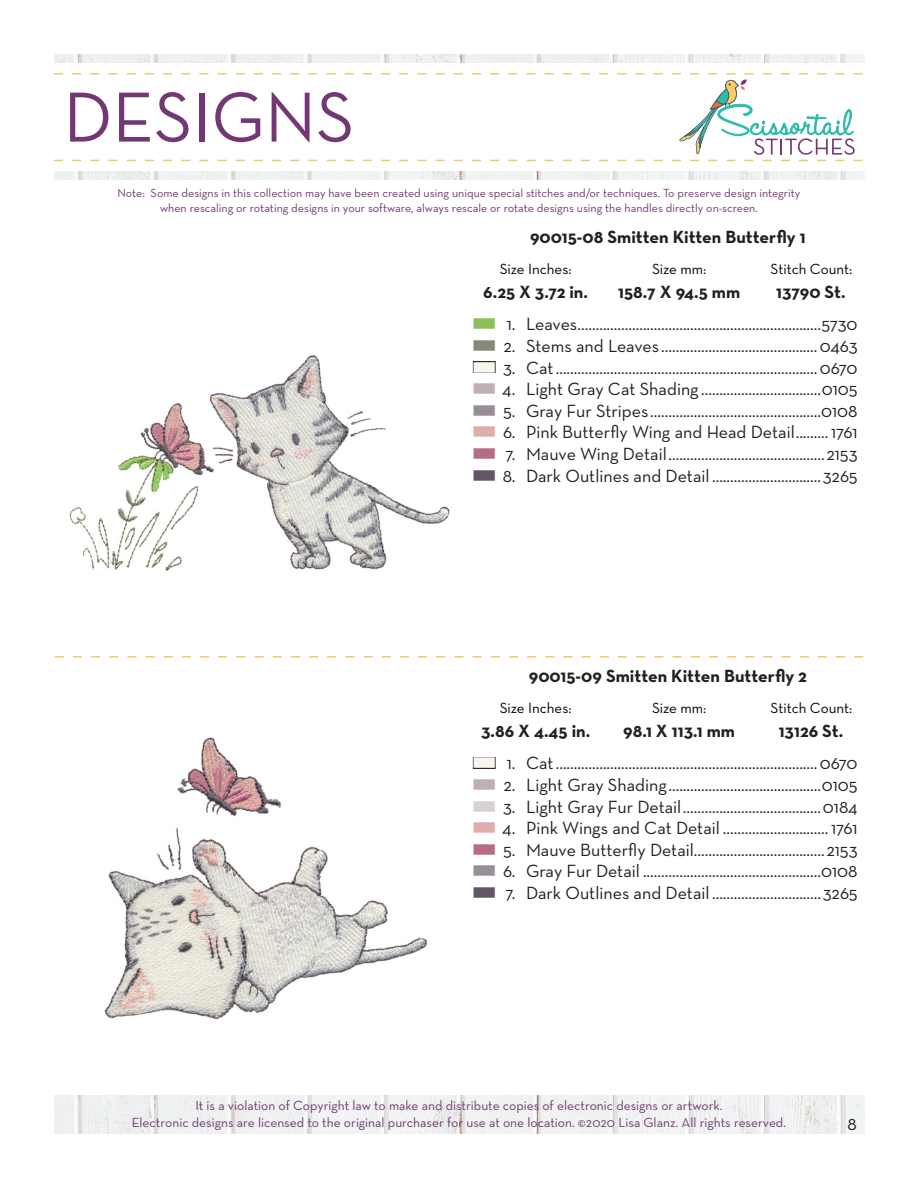
<style>
.page{position:relative;width:918px;height:1188px;background:#fff}
.page>*{position:absolute;margin:0;border:0;box-sizing:border-box;transform-origin:0 0}
.t1{font:72px "Neutra Text";color:#733873}
.t2{font:18px "Neutra Text";color:#231f20}
.t3{font:700 18px "Neutra Text";color:#231f20}
.t4{font:15px "Neutra Text";color:#040503}
.t5{font:13.5px "Neutra Text";color:#733873}
.t6{font:12px "Neutra Text";color:#733873}
.s1{color:#8ebf58}
.s2{color:#887}
.s3{color:#c0afb9}
.s4{color:#978f95}
.s5{color:#deaeab}
.s6{color:#b66d82}
.s7{color:#625565}
.s8{color:#d7d1d5}
</style>
<div class="page">
<img style="left:54px;top:1096px;width:810px;height:38px">
<img style="left:54px;top:54px;width:810px;height:126px">
<div style="left:29px;top:63px;width:863px;height:108px;background:#fff"></div>
<svg style="left:54px;top:73px;width:809px;height:88px"></svg>
<svg style="left:55px;top:656px;width:808px;height:2px"></svg>
<img style="left:69px;top:355px;width:381px;height:216px">
<img style="left:104px;top:737px;width:323px;height:283px">
<p class="t1" style="left:63px;top:73px;width:293px">DESIGNS</p>
<p class="t6" style="left:117px;top:186px;width:685px">Note: Some designs in this collection may have been created using unique special stitches and/or techniques. To preserve design integrity</p>
<p class="t6" style="left:160px;top:200px;width:599px">when rescaling or rotating designs in your software, always rescale or rotate designs using the handles directly on-screen.</p>
<p class="t3" style="left:530px;top:225px;width:277px">90015-08 Smitten Kitten Butterfly 1</p>
<p class="t4" style="left:500px;top:260px;width:73px">Size Inches:</p>
<p class="t4" style="left:652px;top:260px;width:56px">Size mm:</p>
<p class="t4" style="left:770px;top:260px;width:83px">Stitch Count:</p>
<p class="t3" style="left:483px;top:280px;width:106px">6.25 X 3.72 in.</p>
<p class="t3" style="left:618px;top:280px;width:124px">158.7 X 94.5 mm</p>
<p class="t3" style="left:776px;top:280px;width:71px">13790 St.</p>
<p class="t2" style="left:472px;top:313px;width:387px"><span class="s1">■</span> 1. Leaves...................................................................5730</p>
<p class="t2" style="left:472px;top:335px;width:387px"><span class="s2">■</span> 2. Stems and Leaves...........................................0463</p>
<p class="t2" style="left:472px;top:356px;width:387px">■ 3. Cat........................................................................0670</p>
<p class="t2" style="left:472px;top:378px;width:387px"><span class="s3">■</span> 4. Light Gray Cat Shading .................................0105</p>
<p class="t2" style="left:472px;top:400px;width:387px"><span class="s4">■</span> 5. Gray Fur Stripes...............................................0108</p>
<p class="t2" style="left:472px;top:421px;width:387px"><span class="s5">■</span> 6. Pink Butterfly Wing and Head Detail......... 1761</p>
<p class="t2" style="left:472px;top:443px;width:387px"><span class="s6">■</span> 7. Mauve Wing Detail...........................................2153</p>
<p class="t2" style="left:472px;top:464px;width:387px"><span class="s7">■</span> 8. Dark Outlines and Detail ..............................3265</p>
<p class="t3" style="left:529px;top:665px;width:280px">90015-09 Smitten Kitten Butterfly 2</p>
<p class="t4" style="left:500px;top:699px;width:73px">Size Inches:</p>
<p class="t4" style="left:652px;top:699px;width:56px">Size mm:</p>
<p class="t4" style="left:770px;top:699px;width:83px">Stitch Count:</p>
<p class="t3" style="left:481px;top:719px;width:111px">3.86 X 4.45 in.</p>
<p class="t3" style="left:623px;top:719px;width:113px">98.1 X 113.1 mm</p>
<p class="t3" style="left:779px;top:719px;width:66px">13126 St.</p>
<p class="t2" style="left:472px;top:752px;width:387px">■ 1. Cat........................................................................0670</p>
<p class="t2" style="left:472px;top:774px;width:387px"><span class="s3">■</span> 2. Light Gray Shading..........................................0105</p>
<p class="t2" style="left:472px;top:796px;width:387px"><span class="s8">■</span> 3. Light Gray Fur Detail......................................0184</p>
<p class="t2" style="left:472px;top:817px;width:387px"><span class="s5">■</span> 4. Pink Wings and Cat Detail ............................. 1761</p>
<p class="t2" style="left:472px;top:839px;width:387px"><span class="s6">■</span> 5. Mauve Butterfly Detail....................................2153</p>
<p class="t2" style="left:472px;top:860px;width:387px"><span class="s4">■</span> 6. Gray Fur Detail .................................................0108</p>
<p class="t2" style="left:472px;top:882px;width:387px"><span class="s7">■</span> 7. Dark Outlines and Detail ..............................3265</p>
<p class="t5" style="left:195px;top:1098px;width:529px">It is a violation of Copyright law to make and distribute copies of electronic designs or artwork.</p>
<p class="t5" style="left:132px;top:1114px;width:656px">Electronic designs are licensed to the original purchaser for use at one location. ©2020 Lisa Glanz. All rights reserved.</p>
<p class="t2" style="left:847px;top:1113px;width:11px">8</p>
</div>
